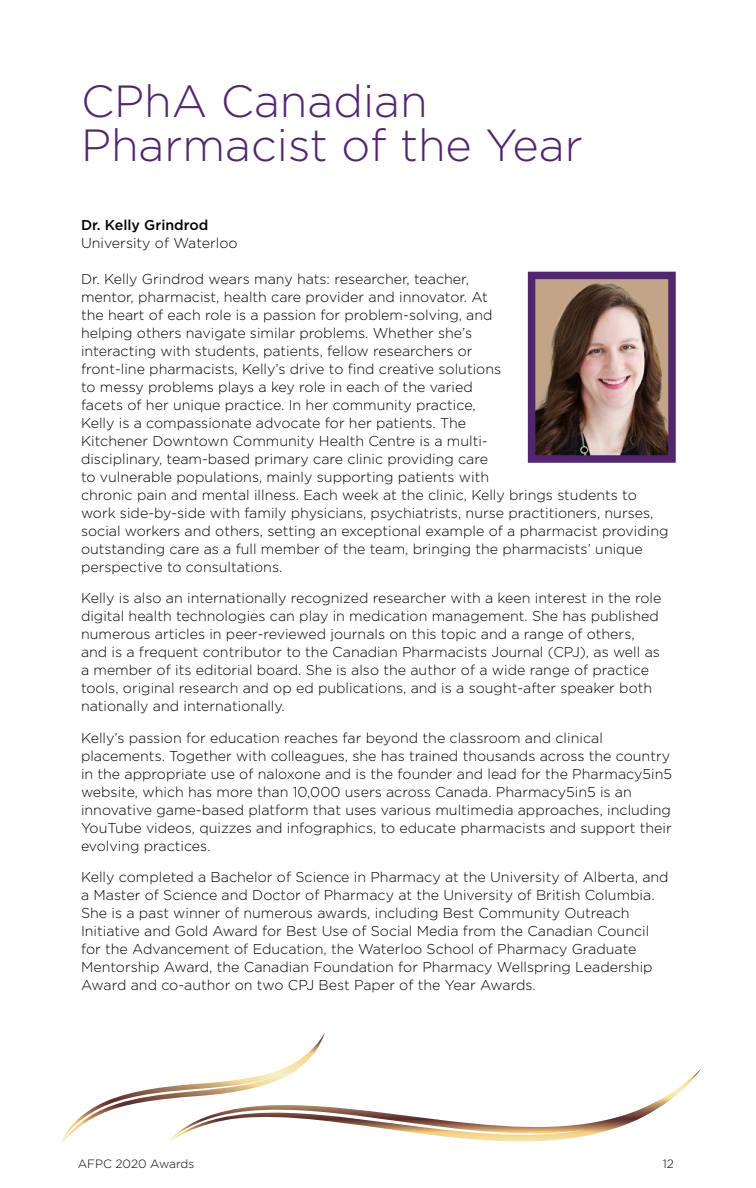
<style>
.page{position:relative;width:756px;height:1188px;background:#fff}
.page>*{position:absolute;margin:0;border:0;box-sizing:border-box;transform-origin:0 0}
.t1{font:300 45px/43.5px "Gotham";color:#52266f}
.t2{font:300 14.25px/18px "Gotham";color:#000}
.t3{font:500 14.25px "Gotham";color:#000}
.t4{font:300 12px "Gotham";color:#000}
</style>
<div class="page">
<svg style="left:61px;top:1033px;width:264px;height:110px"></svg>
<svg style="left:168px;top:1068px;width:533px;height:75px"></svg>
<img style="left:537px;top:281px;width:130px;height:173px">
<div style="left:528px;top:272px;width:148px;height:191px;border:8px solid #52266f"></div>
<h1 class="t1" style="left:81px;top:78px;width:503px">CPhA Canadian<br>Pharmacist of the Year</h1>
<p class="t3" style="left:81px;top:215px;width:129px">Dr. Kelly Grindrod</p>
<p class="t2" style="left:81px;top:233px;width:158px">University of Waterloo</p>
<p class="t2" style="left:81px;top:269px;width:589px">Dr. Kelly Grindrod wears many hats: researcher, teacher,<br>mentor, pharmacist, health care provider and innovator. At<br>the heart of each role is a passion for problem-solving, and<br>helping others navigate similar problems. Whether she’s<br>interacting with students, patients, fellow researchers or<br>front-line pharmacists, Kelly’s drive to find creative solutions<br>to messy problems plays a key role in each of the varied<br>facets of her unique practice. In her community practice,<br>Kelly is a compassionate advocate for her patients. The<br>Kitchener Downtown Community Health Centre is a multi-<br>disciplinary, team-based primary care clinic providing care<br>to vulnerable populations, mainly supporting patients with<br>chronic pain and mental illness. Each week at the clinic, Kelly brings students to work side-by-side with family physicians, psychiatrists, nurse practitioners, nurses, social workers and others, setting an exceptional example of a pharmacist providing outstanding care as a full member of the team, bringing the pharmacists’ unique perspective to consultations.</p>
<p class="t2" style="left:81px;top:589px;width:582px">Kelly is also an internationally recognized researcher with a keen interest in the role digital health technologies can play in medication management. She has published numerous articles in peer-reviewed journals on this topic and a range of others, and is a frequent contributor to the Canadian Pharmacists Journal (CPJ), as well as a member of its editorial board. She is also the author of a wide range of practice tools, original research and op ed publications, and is a sought-after speaker both nationally and internationally.</p>
<p class="t2" style="left:81px;top:728px;width:593px">Kelly’s passion for education reaches far beyond the classroom and clinical placements. Together with colleagues, she has trained thousands across the country in the appropriate use of naloxone and is the founder and lead for the Pharmacy5in5 website, which has more than 10,000 users across Canada. Pharmacy5in5 is an innovative game-based platform that uses various multimedia approaches, including YouTube videos, quizzes and infographics, to educate pharmacists and support their evolving practices.</p>
<p class="t2" style="left:81px;top:868px;width:589px">Kelly completed a Bachelor of Science in Pharmacy at the University of Alberta, and a Master of Science and Doctor of Pharmacy at the University of British Columbia.<br>She is a past winner of numerous awards, including Best Community Outreach Initiative and Gold Award for Best Use of Social Media from the Canadian Council for the Advancement of Education, the Waterloo School of Pharmacy Graduate Mentorship Award, the Canadian Foundation for Pharmacy Wellspring Leadership Award and co-author on two CPJ Best Paper of the Year Awards.</p>
<p class="t4" style="left:78px;top:1157px;width:118px">AFPC 2020 Awards</p>
<p class="t4" style="left:663px;top:1157px;width:13px">12</p>
</div>
